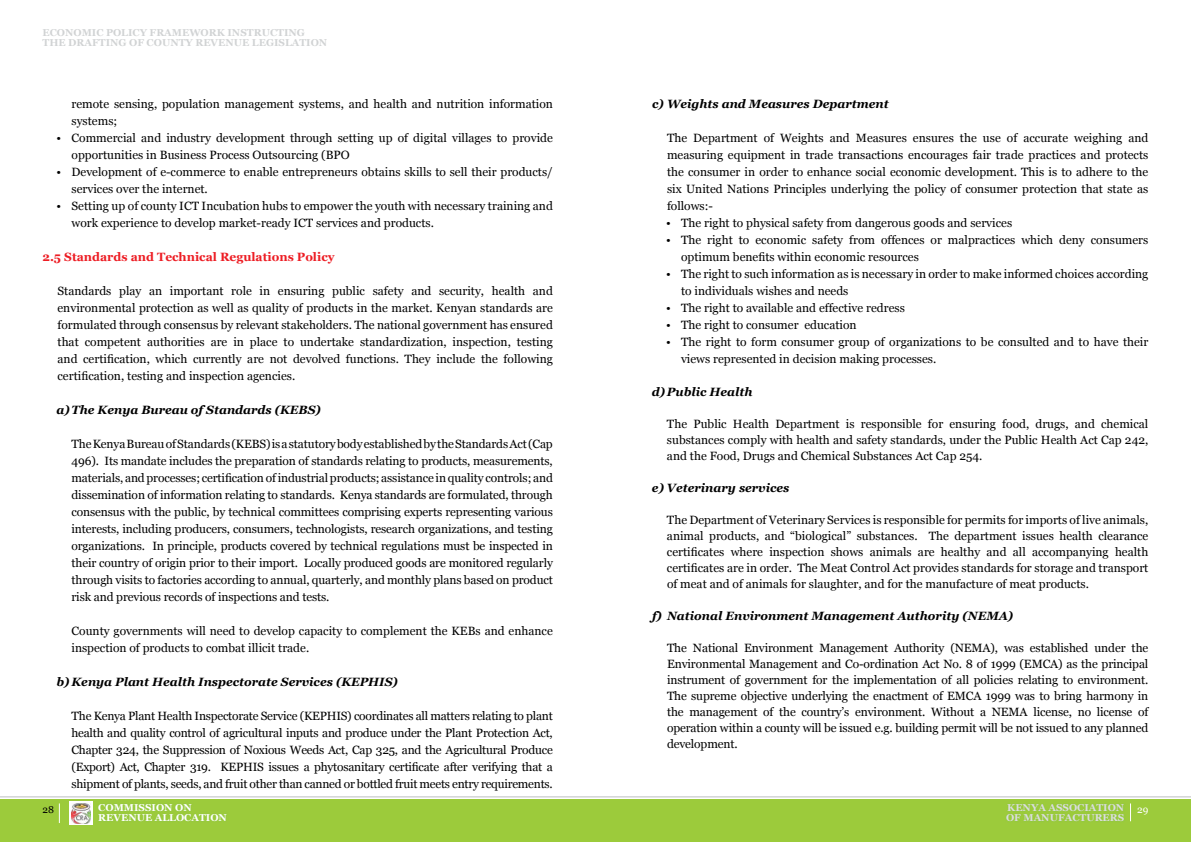
<style>
.page{position:relative;width:1191px;height:842px;background:#fff}
.page>*{position:absolute;margin:0;border:0;box-sizing:border-box;transform-origin:0 0}
.t1{font:12px/17px "Georgia";color:#000}
.t2{font:italic 700 12px "Georgia";color:#000}
.t3{font:700 12px "Georgia";color:#ed1d24}
.t4{font:700 10px/10px "Georgia";color:#d1d3d4}
.t5{font:700 10px/10px "Georgia";color:#dcddde}
.t6{font:700 10px/10px "Georgia";color:#fff}
.t7{font:10px "Georgia";color:#000}
.t8{font:10px "Georgia";color:#fff}
</style>
<div class="page">
<div style="left:0;top:799px;width:595px;height:43px;background:#9ccb3b"></div>
<div style="left:595px;top:799px;width:596px;height:43px;background:#9ccb3b"></div>
<div style="left:97px;top:803px;width:131px;height:20px;background:#98ca3d"></div>
<div style="left:1005px;top:803px;width:120px;height:20px;background:#97c93e"></div>
<svg style="left:59px;top:803px;width:1px;height:20px"></svg>
<svg style="left:1130px;top:803px;width:1px;height:18px"></svg>
<hr style="left:0;top:796px;width:1191px;height:1px;background:#bcbec0">
<svg style="left:69px;top:802px;width:24px;height:23px"></svg>
<img style="left:71px;top:803px;width:20px;height:20px">
<p class="t4" style="left:43px;top:27px;width:286px">ECONOMIC POLICY FRAMEWORK INSTRUCTING<br>THE DRAFTING OF COUNTY REVENUE LEGISLATION</p>
<p class="t1" style="left:72px;top:96px;width:483px">remote sensing, population management systems, and health and nutrition information systems;</p>
<p class="t1" style="left:72px;top:130px;width:483px;text-indent:-15px">• Commercial and industry development through setting up of digital villages to provide opportunities in Business Process Outsourcing (BPO</p>
<p class="t1" style="left:72px;top:164px;width:483px;text-indent:-15px">• Development of e-commerce to enable entrepreneurs obtains skills to sell their products/ services over the internet.</p>
<p class="t1" style="left:72px;top:198px;width:483px;text-indent:-15px">• Setting up of county ICT Incubation hubs to empower the youth with necessary training and work experience to develop market-ready ICT services and products.</p>
<p class="t3" style="left:43px;top:250px;width:294px">2.5 STANDARDS AND TECHNICAL REGULATIONS POLICY</p>
<p class="t1" style="left:58px;top:283px;width:497px;text-align:justify">Standards play an important role in ensuring public safety and security, health and environmental protection as well as quality of products in the market. Kenyan standards are formulated through consensus by relevant stakeholders. The national government has ensured that competent authorities are in place to undertake standardization, inspection, testing and certification, which currently are not devolved functions. They include the following certification, testing and inspection agencies.</p>
<p class="t2" style="left:57px;top:403px;width:266px">a)The Kenya Bureau of Standards (KEBS)</p>
<p class="t1" style="left:71px;top:436px;width:483px;text-align:justify">The Kenya Bureau of Standards (KEBS) is a statutory body established by the Standards Act (Cap 496). Its mandate includes the preparation of standards relating to products, measurements, materials, andprocesses; certificationofindustrialproducts; assistance inquality controls; and dissemination of information relating to standards. Kenya standards are formulated, through consensus with the public, by technical committees comprising experts representing various interests, including producers, consumers, technologists, research organizations, and testing organizations. In principle, products covered by technical regulations must be inspected in their country of origin prior to their import. Locally produced goods are monitored regularly through visits to factories according to annual, quarterly, and monthly plans based on product risk and previous records of inspections and tests.</p>
<p class="t1" style="left:71px;top:623px;width:483px">County governments will need to develop capacity to complement the KEBs and enhance inspection of products to combat illicit trade.</p>
<p class="t2" style="left:56px;top:675px;width:343px">b) Kenya Plant Health Inspectorate Services (KEPHIS)</p>
<p class="t1" style="left:71px;top:708px;width:483px;text-align:justify">The Kenya Plant Health Inspectorate Service (KEPHIS) coordinates all matters relating to plant health and quality control of agricultural inputs and produce under the Plant Protection Act, Chapter 324, the Suppression of Noxious Weeds Act, Cap 325, and the Agricultural Produce (Export) Act, Chapter 319. KEPHIS issues a phytosanitary certificate after verifying that a shipment of plants, seeds, and fruit other than canned or bottled fruit meets entry requirements.</p>
<p class="t2" style="left:652px;top:97px;width:238px">c) Weights and Measures Department</p>
<p class="t1" style="left:667px;top:130px;width:483px;text-align:justify">The Department of Weights and Measures ensures the use of accurate weighing and measuring equipment in trade transactions encourages fair trade practices and protects the consumer in order to enhance social economic development. This is to adhere to the six United Nations Principles underlying the policy of consumer protection that state as follows:-</p>
<p class="t1" style="left:666px;top:215px;width:348px">• The right to physical safety from dangerous goods and services</p>
<p class="t1" style="left:681px;top:232px;width:469px;text-indent:-15px">• The right to economic safety from offences or malpractices which deny consumers optimum benefits within economic resources</p>
<p class="t1" style="left:681px;top:266px;width:469px;text-indent:-15px">• The right to such information as is necessary in order to make informed choices according to individuals wishes and needs</p>
<p class="t1" style="left:666px;top:300px;width:240px">• The right to available and effective redress</p>
<p class="t1" style="left:666px;top:317px;width:192px">• The right to consumer education</p>
<p class="t1" style="left:681px;top:334px;width:469px;text-indent:-15px">• The right to form consumer group of organizations to be consulted and to have their views represented in decision making processes.</p>
<p class="t2" style="left:652px;top:385px;width:102px">d)Public Health</p>
<p class="t1" style="left:667px;top:416px;width:483px;line-height:16px;text-align:justify">The Public Health Department is responsible for ensuring food, drugs, and chemical substances comply with health and safety standards, under the Public Health Act Cap 242, and the Food, Drugs and Chemical Substances Act Cap 254.</p>
<p class="t2" style="left:652px;top:481px;width:139px">e) Veterinary services</p>
<p class="t1" style="left:667px;top:512px;width:483px;line-height:16px;text-align:justify">The Department of Veterinary Services is responsible for permits for imports of live animals, animal products, and “biological” substances. The department issues health clearance certificates where inspection shows animals are healthy and all accompanying health certificates are in order. The Meat Control Act provides standards for storage and transport of meat and of animals for slaughter, and for the manufacture of meat products.</p>
<p class="t2" style="left:652px;top:609px;width:363px">f) National Environment Management Authority (NEMA)</p>
<p class="t1" style="left:667px;top:640px;width:483px;line-height:16px;text-align:justify">The National Environment Management Authority (NEMA), was established under the Environmental Management and Co-ordination Act No. 8 of 1999 (EMCA) as the principal instrument of government for the implementation of all policies relating to environment.<br>The supreme objective underlying the enactment of EMCA 1999 was to bring harmony in the management of the country’s environment. Without a NEMA license, no license of operation within a county will be issued e.g. building permit will be not issued to any planned development.</p>
<p class="t6" style="left:98px;top:802px;width:130px">COMMISSION ON<br>REVENUE ALLOCATION</p>
<p class="t5" style="left:1006px;top:802px;width:120px">KENYA ASSOCIATION<br>OF MANUFACTURERS</p>
<p class="t7" style="left:43px;top:804px;width:13px">28</p>
<p class="t8" style="left:1137px;top:804px;width:13px">29</p>
</div>
